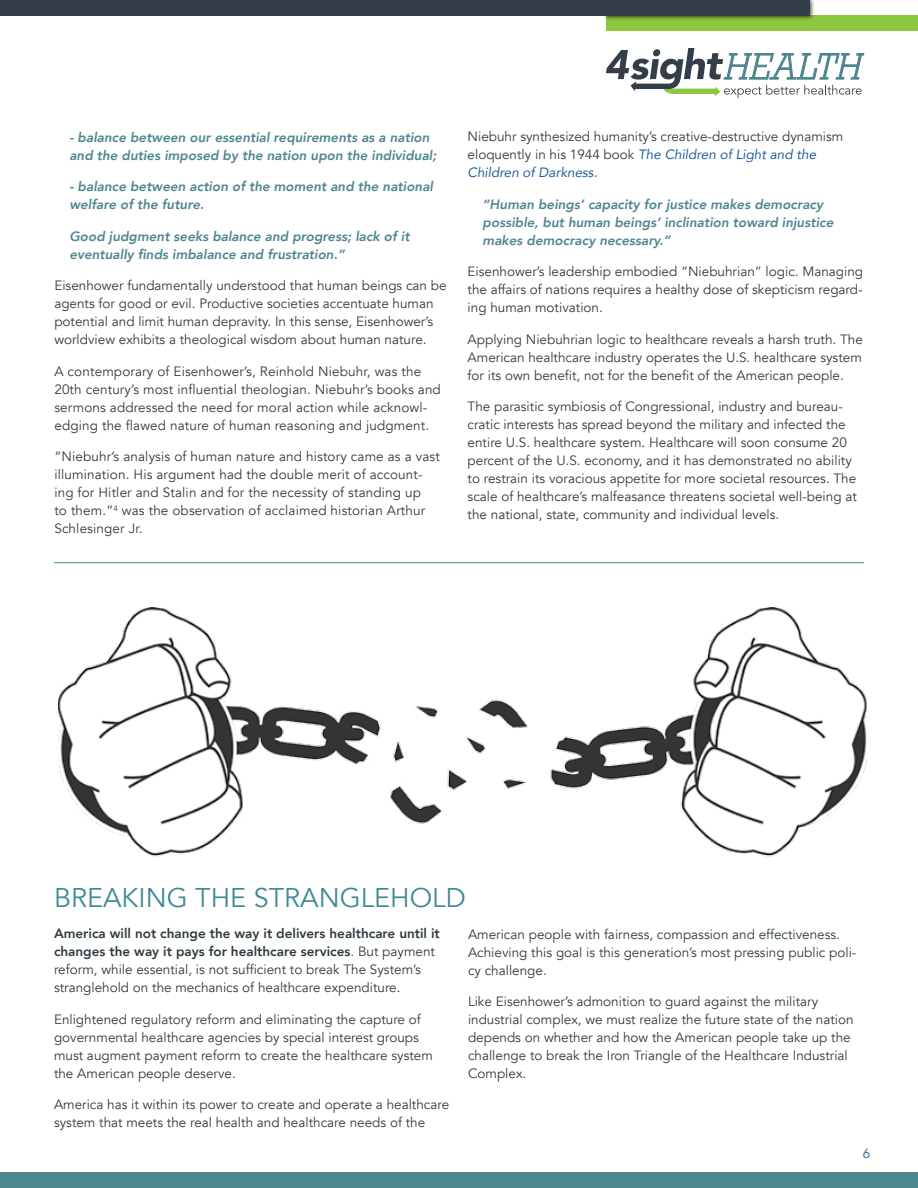
<style>
.page{position:relative;width:918px;height:1188px;background:#fff}
.page>*{position:absolute;margin:0;border:0;box-sizing:border-box;transform-origin:0 0}
.t1{font:27px "Avenir";color:#3e8b94}
.t2{font:13.5px/18px "Avenir";color:#303c42}
.t3{font:italic 800 13.5px/18px "Avenir";color:#4e868e}
.t4{font:500 13.5px "Avenir";color:#3e8b94}
.s1{font-style:italic;color:#215e9e}
.s2{font-weight:800}
</style>
<div class="page">
<div style="left:0;top:1172px;width:918px;height:16px;background:#4e868e"></div>
<svg style="left:606px;top:48px;width:258px;height:50px"></svg>
<div style="left:606px;top:16px;width:312px;height:15px;background:#8dc63f"></div>
<div style="left:604px;top:0;width:211px;height:21px;background:#000;opacity:.75"></div>
<div style="left:0;top:0;width:810px;height:16px;background:#333e48"></div>
<hr style="left:54px;top:562px;width:810px;height:1px;background:#3e8b94">
<img style="left:58px;top:608px;width:809px;height:249px">
<p class="t3" style="left:69px;top:128px;width:369px">- balance between our essential requirements as a nation and the duties imposed by the nation upon the individual;</p>
<p class="t3" style="left:69px;top:178px;width:365px">- balance between action of the moment and the national welfare of the future.</p>
<p class="t3" style="left:69px;top:227px;width:342px">Good judgment seeks balance and progress; lack of it eventually finds imbalance and frustration.”</p>
<p class="t2" style="left:54px;top:277px;width:394px">Eisenhower fundamentally understood that human beings can be agents for good or evil. Productive societies accentuate human potential and limit human depravity. In this sense, Eisenhower’s worldview exhibits a theological wisdom about human nature.</p>
<p class="t2" style="left:54px;top:362px;width:388px">A contemporary of Eisenhower’s, Reinhold Niebuhr, was the 20th century’s most influential theologian. Niebuhr’s books and sermons addressed the need for moral action while acknowl&shy;edging the flawed nature of human reasoning and judgment.</p>
<p class="t2" style="left:54px;top:448px;width:387px">“Niebuhr’s analysis of human nature and history came as a vast illumination. His argument had the double merit of account&shy;ing for Hitler and Stalin and for the necessity of standing up<br>to them.”<sup>4</sup> was the observation of acclaimed historian Arthur Schlesinger Jr.</p>
<p class="t2" style="left:468px;top:128px;width:377px">Niebuhr synthesized humanity’s creative-destructive dynamism eloquently in his 1944 book <span class="s1">The Children of Light and the<br>Children of Darkness.</span></p>
<p class="t3" style="left:483px;top:195px;width:352px">“Human beings’ capacity for justice makes democracy possible, but human beings’ inclination toward injustice makes democracy necessary.”</p>
<p class="t2" style="left:468px;top:263px;width:397px;text-align:justify">Eisenhower’s leadership embodied “Niebuhrian” logic. Managing the affairs of nations requires a healthy dose of skepticism regard&shy;ing human motivation.</p>
<p class="t2" style="left:468px;top:331px;width:397px;text-align:justify">Applying Niebuhrian logic to healthcare reveals a harsh truth. The American healthcare industry operates the U.S. healthcare system for its own benefit, not for the benefit of the American people.</p>
<p class="t2" style="left:468px;top:398px;width:391px">The parasitic symbiosis of Congressional, industry and bureau&shy;cratic interests has spread beyond the military and infected the entire U.S. healthcare system. Healthcare will soon consume 20 percent of the U.S. economy, and it has demonstrated no ability to restrain its voracious appetite for more societal resources. The scale of healthcare’s malfeasance threatens societal well-being at the national, state, community and individual levels.</p>
<h1 class="t1" style="left:54px;top:881px;width:413px">BREAKING THE STRANGLEHOLD</h1>
<p class="t2" style="left:54px;top:925px;width:387px"><span class="s2">America will not change the way it delivers healthcare until it changes the way it pays for healthcare services</span>. But payment reform, while essential, is not sufficient to break The System’s stranglehold on the mechanics of healthcare expenditure.</p>
<p class="t2" style="left:54px;top:1010px;width:380px">Enlightened regulatory reform and eliminating the capture of governmental healthcare agencies by special interest groups must augment payment reform to create the healthcare system the American people deserve.</p>
<p class="t2" style="left:54px;top:1096px;width:397px">America has it within its power to create and operate a healthcare system that meets the real health and healthcare needs of the</p>
<p class="t2" style="left:468px;top:926px;width:390px">American people with fairness, compassion and effectiveness.<br>Achieving this goal is this generation’s most pressing public poli&shy;cy challenge.</p>
<p class="t2" style="left:468px;top:993px;width:387px">Like Eisenhower’s admonition to guard against the military industrial complex, we must realize the future state of the nation depends on whether and how the American people take up the challenge to break the Iron Triangle of the Healthcare Industrial Complex.</p>
<p class="t4" style="left:863px;top:1142px;width:9px">6</p>
</div>
